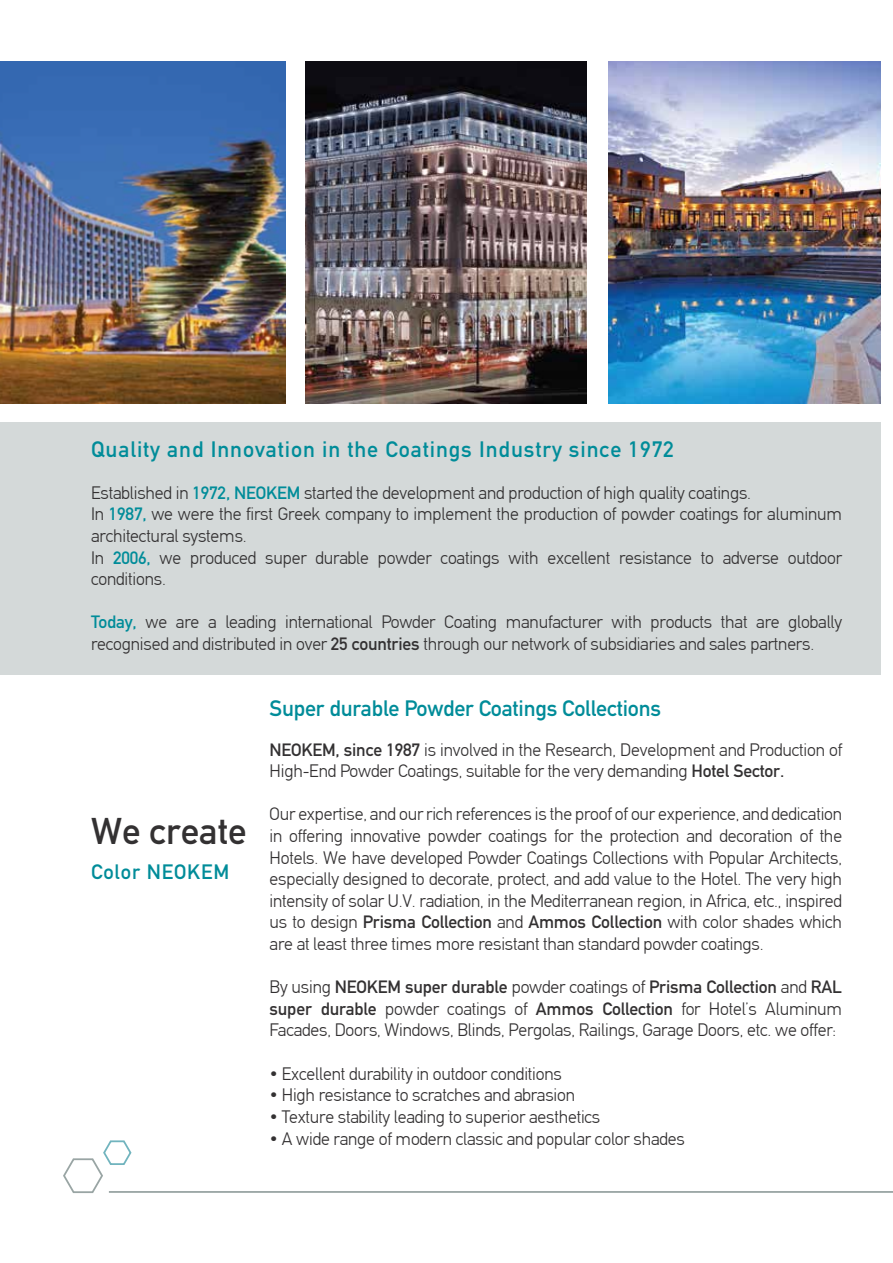
<style>
.page{position:relative;width:893px;height:1263px;background:#fff}
.page>*{position:absolute;margin:0;border:0;box-sizing:border-box;transform-origin:0 0}
.t1{font:500 37.5px "PF Din Text";color:#333132}
.t2{font:500 22.5px "PF Din Text";letter-spacing:.04em;color:#008c99}
.t3{font:500 22.5px "PF Din Text";letter-spacing:-.01em;color:#008c99}
.t4{font:500 21px "PF Din Text";letter-spacing:.04em;color:#008c99}
.t5{font:300 18px/21.6px "PF Din Text";letter-spacing:-.01em;color:#333132}
.s1{font-weight:500;color:#008c99}
.s2{font-weight:500}
</style>
<div class="page">
<img style="left:608px;top:62px;width:273px;height:341px">
<img style="left:306px;top:62px;width:280px;height:341px">
<img style="left:0;top:62px;width:285px;height:341px">
<div style="left:0;top:422px;width:892px;height:253px;background:#d4d9d9"></div>
<svg style="left:63px;top:1140px;width:69px;height:53px"></svg>
<hr style="left:109px;top:1191px;width:784px;height:2px;background:#99a5a4">
<div style="left:882px;top:0;width:11px;height:709px;background:#fff"></div>
<p class="t2" style="left:91px;top:437px;width:584px">Quality and Innovation in the Coatings Industry since 1972</p>
<p class="t5" style="left:91px;top:482px;width:753px">Established in <span class="s1">1972, NEOKEM</span> started the development and production of high quality coatings.<br>In <span class="s1">1987,</span> we were the first Greek company to implement the production of powder coatings for aluminum architectural systems.<br>In <span class="s1">2006,</span> we produced super durable powder coatings with excellent resistance to adverse outdoor conditions.</p>
<p class="t5" style="left:91px;top:611px;width:752px"><span class="s1">Today,</span> we are a leading international Powder Coating manufacturer with products that are globally recognised and distributed in over <span class="s2">25 countries</span> through our network of subsidiaries and sales partners.</p>
<h1 class="t1" style="left:91px;top:810px;width:157px">We create</h1>
<p class="t4" style="left:91px;top:860px;width:140px">Color NEOKEM</p>
<p class="t3" style="left:270px;top:695px;width:393px">Super durable Powder Coatings Collections</p>
<p class="t5" style="left:270px;top:739px;width:574px"><span class="s2">NEOKEM, since 1987</span> is involved in the Research, Development and Production of<br>High-End Powder Coatings, suitable for the very demanding <span class="s2">Hotel Sector.</span></p>
<p class="t5" style="left:270px;top:803px;width:574px;text-align:justify">Our expertise, and our rich references is the proof of our experience, and dedication in offering innovative powder coatings for the protection and decoration of the Hotels. We have developed Powder Coatings Collections with Popular Architects, especially designed to decorate, protect, and add value to the Hotel. The very high intensity of solar U.V. radiation, in the Mediterranean region, in Africa, etc., inspired us to design <span class="s2">Prisma Collection</span> and <span class="s2">Ammos Collection</span> with color shades which are at least three times more resistant than standard powder coatings.</p>
<p class="t5" style="left:270px;top:976px;width:574px;text-align:justify">By using <span class="s2">NEOKEM super durable</span> powder coatings of <span class="s2">Prisma Collection</span> and <span class="s2">RAL super durable</span> powder coatings of <span class="s2">Ammos Collection</span> for Hotel’s Aluminum Facades, Doors, Windows, Blinds, Pergolas, Railings, Garage Doors, etc. we offer:</p>
<p class="t5" style="left:270px;top:1063px;width:294px">• Excellent durability in outdoor conditions</p>
<p class="t5" style="left:270px;top:1084px;width:307px">• High resistance to scratches and abrasion</p>
<p class="t5" style="left:270px;top:1106px;width:332px">• Texture stability leading to superior aesthetics</p>
<p class="t5" style="left:270px;top:1127px;width:417px">• A wide range of modern classic and popular color shades</p>
</div>
